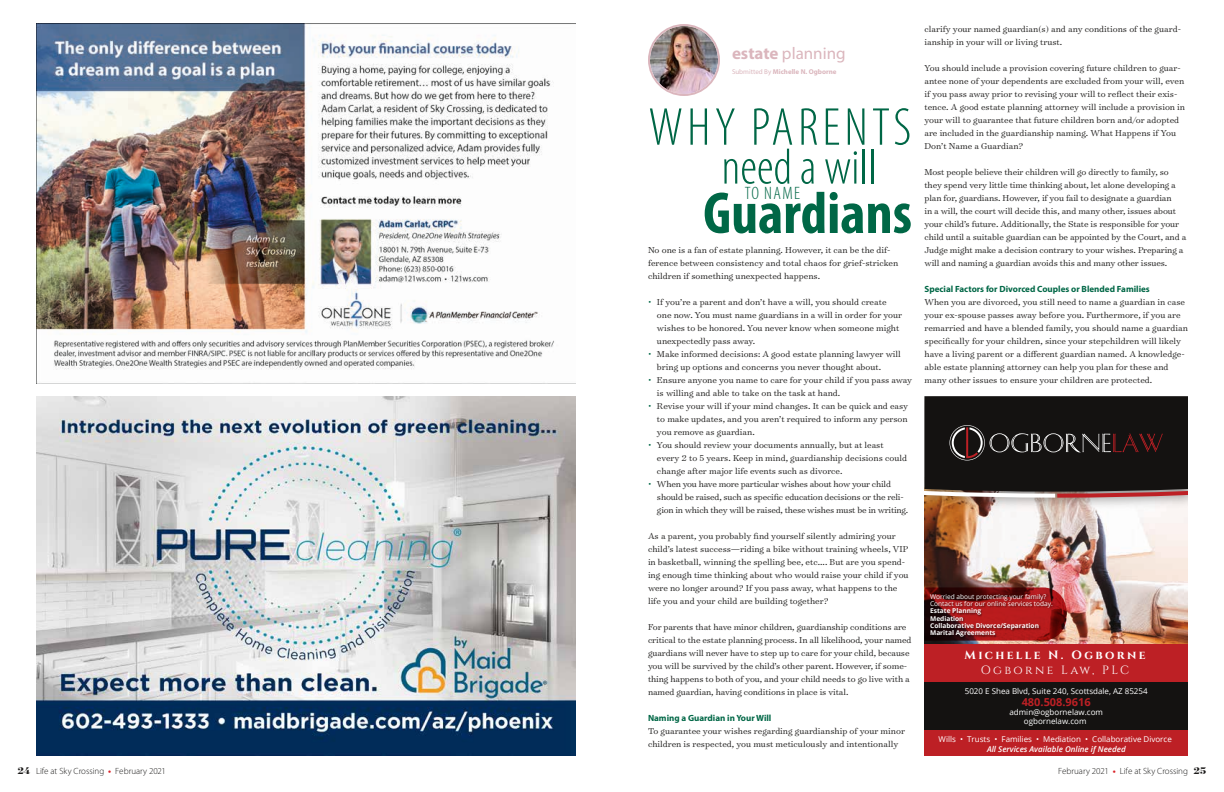
<style>
.page{position:relative;width:1224px;height:792px;background:#fff}
.page>*{position:absolute;margin:0;border:0;box-sizing:border-box;transform-origin:0 0}
.t1{font:700 condensed 59.5px "Myriad Pro";color:#006746}
.t2{font:300 condensed 53.8px "Myriad Pro";letter-spacing:.08em;color:#006746}
.t3{font:300 condensed 50.5px "Myriad Pro";color:#006746}
.t4{font:300 condensed 18px "Myriad Pro";letter-spacing:.075em;color:#006746}
.t5{font:17px "Myriad Pro";color:#dbb6bd}
.t6{font:700 12px "Cinzel";letter-spacing:.195em;color:#fff}
.t7{font:12px "Cinzel";letter-spacing:.195em;color:#fff}
.t8{font:700 11px "Open Sans";color:#bd2025}
.t9{font:300 9.8px/13px "Surveyor Text";color:#1c1b1a}
.t10{font:300 9.8px/13px "Surveyor Text";letter-spacing:-.02em;color:#1c1b1a}
.t11{font:700 9px "Myriad Pro";color:#006746}
.t12{font:300 9px "Myriad Pro";color:#1c1b1a}
.t13{font:8px/9px "Open Sans";color:#fff;text-align:center}
.t14{font:italic 600 8px "Open Sans";color:#fff}
.t15{font:700 7px "Myriad Pro";color:#dbb6bd}
.t16{font:700 6.6px/7.4px "Open Sans";color:#fff}
.t17{font:6.6px/7.4px "Open Sans";color:#fff}
.s1{font-weight:700}
.s2{font-weight:400}
.s3{color:#006746}
.s4{font-family:"Surveyor Display";font-weight:700;font-size:11px}
.s5{font-weight:700;color:#da2228}
</style>
<div class="page">
<img style="left:36px;top:24px;width:540px;height:360px">
<img style="left:924px;top:511px;width:264px;height:134px">
<img style="left:924px;top:500px;width:264px;height:11px">
<svg style="left:924px;top:396px;width:264px;height:104px"></svg>
<div style="left:924px;top:679px;width:264px;height:56px;background:#141211"></div>
<div style="left:924px;top:645px;width:264px;height:37px;background:#bd2025"></div>
<div style="left:924px;top:731px;width:264px;height:25px;background:#bd2025"></div>
<svg style="left:924px;top:587px;width:142px;height:54px"></svg>
<img style="left:929px;top:591px;width:127px;height:49px">
<img style="left:36px;top:396px;width:540px;height:360px">
<img style="left:650px;top:26px;width:68px;height:68px;border-radius:34px">
<div style="left:648px;top:24px;width:72px;height:72px;border:2px solid #dbb6bd;border-radius:50%"></div>
<h3 class="t5" style="left:732px;top:43px;width:115px"><span class="s1">estate</span> planning</h3>
<p class="t15" style="left:732px;top:67px;width:106px"><span class="s2">Submitted By</span> Michelle N. Ogborne</p>
<h2 class="t2" style="left:649px;top:95px;width:264px">WHY PARENTS</h2>
<h3 class="t3" style="left:722px;top:137px;width:157px">need a will</h3>
<h3 class="t4" style="left:745px;top:182px;width:57px">TO NAME</h3>
<h1 class="t1" style="left:703px;top:176px;width:210px">Guardians</h1>
<p class="t9" style="left:648px;top:243px;width:252px">No one is a fan of estate planning. However, it can be the dif&shy;ference between consistency and total chaos for grief-stricken children if something unexpected happens.</p>
<p class="t9" style="left:657px;top:295px;width:247px;text-indent:-9px"><span class="s3">•</span> If you’re a parent and don’t have a will, you should create one now. You must name guardians in a will in order for your wishes to be honored. You never know when someone might unexpectedly pass away.</p>
<p class="t9" style="left:657px;top:347px;width:246px;text-indent:-9px"><span class="s3">•</span> Make informed decisions: A good estate planning lawyer will bring up options and concerns you never thought about.</p>
<p class="t9" style="left:657px;top:373px;width:257px;text-indent:-9px"><span class="s3">•</span> Ensure anyone you name to care for your child if you pass away is willing and able to take on the task at hand.</p>
<p class="t9" style="left:657px;top:399px;width:253px;text-align:justify;text-indent:-9px"><span class="s3">•</span> Revise your will if your mind changes. It can be quick and easy to make updates, and you aren’t required to inform any person you remove as guardian.</p>
<p class="t9" style="left:657px;top:438px;width:252px;text-indent:-9px"><span class="s3">•</span> You should review your documents annually, but at least every 2 to 5 years. Keep in mind, guardianship decisions could change after major life events such as divorce.</p>
<p class="t10" style="left:657px;top:477px;width:253px;text-indent:-9px"><span class="s3">•</span> When you have more particular wishes about how your child should be raised, such as specific education decisions or the reli&shy;gion in which they will be raised, these wishes must be in writing.</p>
<p class="t9" style="left:648px;top:529px;width:262px">As a parent, you probably find yourself silently admiring your child’s latest success—riding a bike without training wheels, VIP in basketball, winning the spelling bee, etc.... But are you spend&shy;ing enough time thinking about who would raise your child if you were no longer around? If you pass away, what happens to the life you and your child are building together?</p>
<p class="t9" style="left:648px;top:620px;width:265px">For parents that have minor children, guardianship conditions are critical to the estate planning process. In all likelihood, your named guardians will never have to step up to care for your child, because you will be survived by the child’s other parent. However, if some&shy;thing happens to both of you, and your child needs to go live with a named guardian, having conditions in place is vital.</p>
<p class="t11" style="left:648px;top:712px;width:125px">Naming a Guardian in Your Will</p>
<p class="t9" style="left:648px;top:724px;width:258px">To guarantee your wishes regarding guardianship of your minor children is respected, you must meticulously and intentionally</p>
<p class="t9" style="left:924px;top:22px;width:258px">clarify your named guardian(s) and any conditions of the guard&shy;ianship in your will or living trust.</p>
<p class="t9" style="left:924px;top:61px;width:262px">You should include a provision covering future children to guar&shy;antee none of your dependents are excluded from your will, even if you pass away prior to revising your will to reflect their exis&shy;tence. A good estate planning attorney will include a provision in your will to guarantee that future children born and/or adopted are included in the guardianship naming. What Happens if You Don’t Name a Guardian?</p>
<p class="t9" style="left:924px;top:165px;width:263px">Most people believe their children will go directly to family, so they spend very little time thinking about, let alone developing a plan for, guardians. However, if you fail to designate a guardian<br>in a will, the court will decide this, and many other, issues about your child’s future. Additionally, the State is responsible for your child until a suitable guardian can be appointed by the Court, and a Judge might make a decision contrary to your wishes. Preparing a will and naming a guardian avoids this and many other issues.</p>
<p class="t11" style="left:924px;top:283px;width:227px">Special Factors for Divorced Couples or Blended Families</p>
<p class="t9" style="left:924px;top:295px;width:265px">When you are divorced, you still need to name a guardian in case your ex-spouse passes away before you. Furthermore, if you are remarried and have a blended family, you should name a guardian specifically for your children, since your stepchildren will likely have a living parent or a different guardian named. A knowledge&shy;able estate planning attorney can help you plan for these and many other issues to ensure your children are protected.</p>
<p class="t17" style="left:930px;top:592px;width:124px">Worried about protecting your family?<br>Contact us for our online services today.</p>
<p class="t16" style="left:930px;top:607px;width:110px">Estate Planning<br>Mediation<br>Collaborative Divorce/Separation<br>Marital Agreements</p>
<p class="t6" style="left:965px;top:648px;width:182px">Michelle N. Ogborne</p>
<p class="t7" style="left:981px;top:663px;width:150px">Ogborne Law, PLC</p>
<p class="t13" style="left:965px;top:687px;width:184px">5020 E Shea Blvd, Suite 240, Scottsdale, AZ 85254</p>
<p class="t8" style="left:1022px;top:694px;width:71px">480.508.9616</p>
<p class="t13" style="left:1010px;top:708px;width:95px">admin@ogbornelaw.com ogbornelaw.com</p>
<p class="t13" style="left:939px;top:734px;width:235px">Wills • Trusts • Families • Mediation • Collaborative Divorce</p>
<p class="t14" style="left:987px;top:743px;width:140px">All Services Available Online if Needed</p>
<p class="t12" style="left:17px;top:765px;width:150px"><span class="s4">24</span> Life at Sky Crossing <span class="s5">•</span> February 2021</p>
<p class="t12" style="left:1058px;top:765px;width:150px">February 2021 <span class="s5">•</span> Life at Sky Crossing <span class="s4">25</span></p>
</div>
